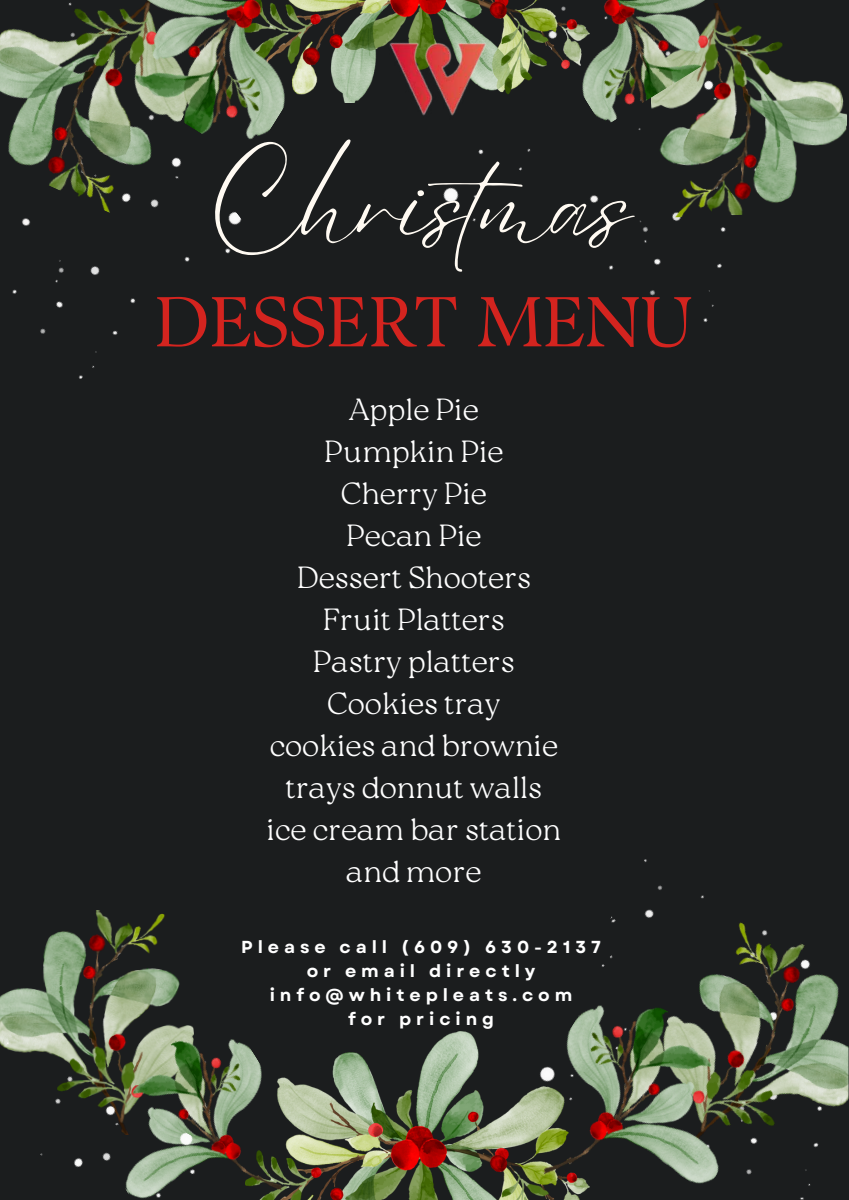
<style>
.page{position:relative;width:849px;height:1200px;background:#fff}
.page>*{position:absolute;margin:0;border:0;box-sizing:border-box;transform-origin:0 0}
.t1{font:98.2px "Eyesome Script";color:#fffaf2}
.t2{font:70.5px "TY Serif D";color:#d4241f}
.t3{font:100 30.6px/42px "Roca Two";color:#fff;text-align:center}
.t4{font:700 17.4px/23.9px "Garet";letter-spacing:.285em;color:#fff;text-align:center}
</style>
<div class="page">
<div style="left:0;top:0;width:848px;height:1199px;background:#1b1d1e"></div>
<img style="left:443px;top:128px;width:283px;height:194px">
<img style="left:12px;top:211px;width:230px;height:168px">
<img style="left:322px;top:1032px;width:175px;height:167px">
<img style="left:0;top:910px;width:180px;height:120px">
<img style="left:644px;top:909px;width:204px;height:277px">
<img style="left:73px;top:1010px;width:249px;height:189px">
<img style="left:497px;top:972px;width:279px;height:227px">
<img style="left:0;top:1030px;width:218px;height:169px">
<img style="left:647px;top:36px;width:200px;height:182px">
<img style="left:0;top:2px;width:222px;height:222px">
<img style="left:610px;top:0;width:151px;height:128px">
<img style="left:71px;top:0;width:204px;height:164px">
<img style="left:225px;top:0;width:422px;height:121px">
<p class="t1" style="left:210px;top:144px;width:423px">Christmas</p>
<p class="t2" style="left:155px;top:280px;width:539px">DESSERT MENU</p>
<h1 class="t3" style="left:266px;top:389px;width:296px">Apple Pie<br>Pumpkin Pie<br>Cherry Pie<br>Pecan Pie<br>Dessert Shooters<br>Fruit Platters<br>Pastry platters<br>Cookies tray<br>cookies and brownie trays donnut walls ice cream bar station and more</h1>
<h2 class="t4" style="left:241px;top:935px;width:361px">Please call (609) 630-2137 or email directly info@whitepleats.com</h2>
<h3 class="t4" style="left:348px;top:1007px;width:147px">for pricing</h3>
</div>
